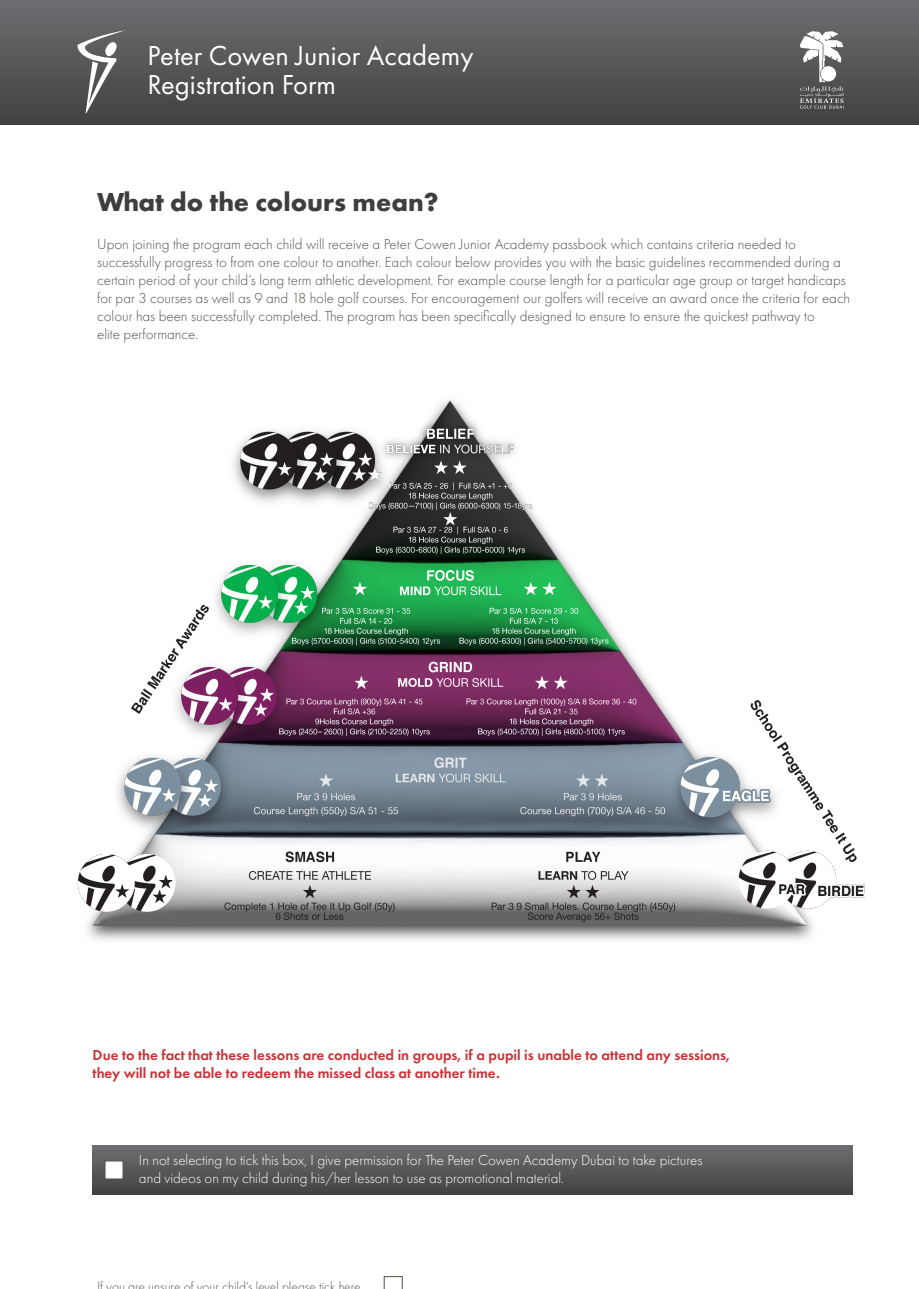
<style>
.page{position:relative;width:919px;height:1289px;background:#fff}
.page>*{position:absolute;margin:0;border:0;box-sizing:border-box;transform-origin:0 0}
.t1{font:28.5px "Futura PT";color:#fff}
.t2{font:700 27px "Futura PT";color:#3e3e3f}
.t3{font:300 15px/18px "Futura PT";color:#535249}
.t4{font:300 15px "Futura PT";color:#fff}
.t5{font:600 15px/18px "Futura PT";color:#ce3035}
.t6{font:300 13.5px "Futura PT";color:#535249}
</style>
<div class="page">
<div style="left:93px;top:1145px;width:759px;height:49px;background:linear-gradient(to bottom,#6f6f72,#414243)"></div>
<div style="left:105px;top:1160px;width:18px;height:19px;background:#fff;border:1px solid #535249"></div>
<svg style="left:384px;top:1276px;width:18px;height:12px"></svg>
<div style="left:0;top:0;width:918px;height:125px;background:linear-gradient(to bottom,#6e6e71,#404142)"></div>
<svg style="left:77px;top:31px;width:58px;height:82px;background:#707072"></svg>
<svg style="left:799px;top:31px;width:44px;height:78px"></svg>
<img style="left:77px;top:400px;width:788px;height:540px">
<p class="t1" style="left:147px;top:38px;width:327px">Peter Cowen Junior Academy</p>
<p class="t1" style="left:147px;top:68px;width:190px">Registration Form</p>
<p class="t2" style="left:97px;top:185px;width:343px">What do the colours mean?</p>
<p class="t3" style="left:97px;top:235px;width:754px">Upon joining the program each child will receive a Peter Cowen Junior Academy passbook which contains criteria needed to successfully progress to from one colour to another. Each colour below provides you with the basic guidelines recommended during a certain period of your child’s long term athletic development. For example course length for a particular age group or target handicaps for par 3 courses as well as 9 and 18 hole golf courses. For encouragement our golfers will receive an award once the criteria for each colour has been successfully completed. The program has been specifically designed to ensure to ensure the quickest pathway to<br>elite performance.</p>
<p class="t5" style="left:93px;top:1045px;width:639px">Due to the fact that these lessons are conducted in groups, if a pupil is unable to attend any sessions, they will not be able to redeem the missed class at another time.</p>
<p class="t4" style="left:139px;top:1151px;width:565px">In not selecting to tick this box, I give permission for The Peter Cowen Academy Dubai to take pictures</p>
<p class="t4" style="left:139px;top:1169px;width:426px">and videos on my child during his/her lesson to use as promotional material.</p>
<p class="t6" style="left:97px;top:1278px;width:265px">If ou are unsure of our child’s level lease tick here</p>
</div>
